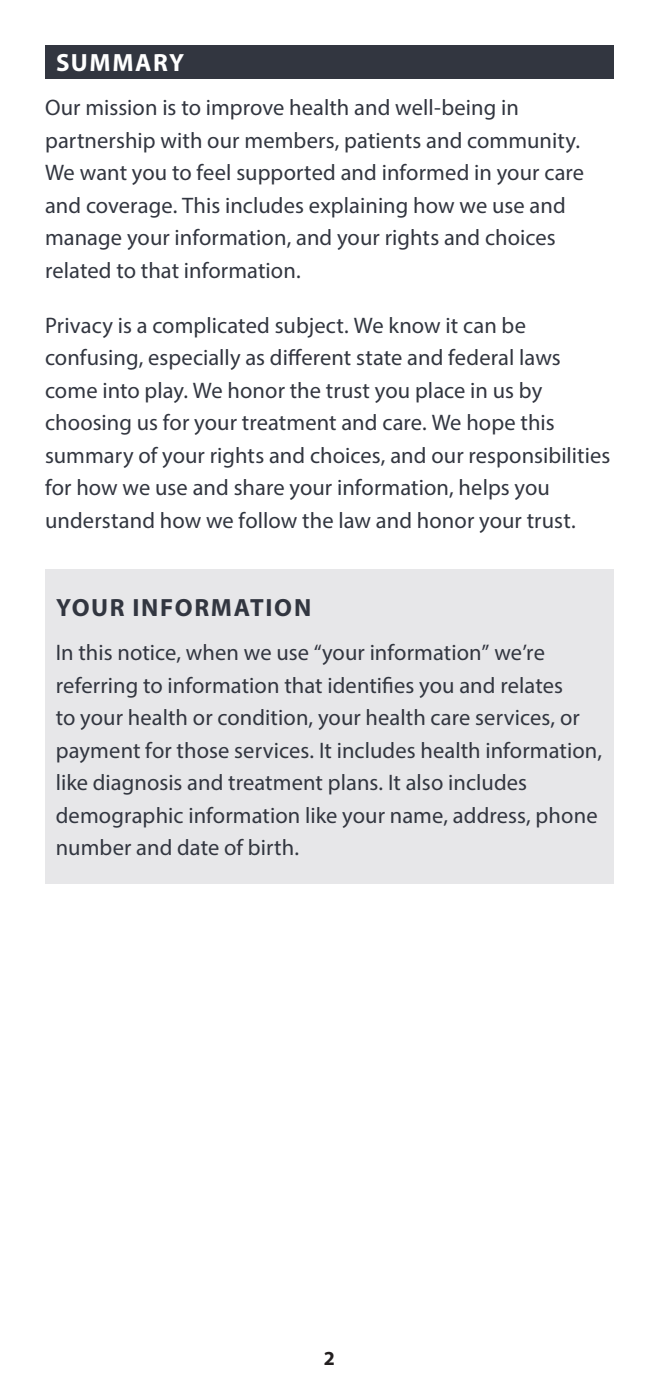
<style>
.page{position:relative;width:659px;height:1395px;background:#fff}
.page>*{position:absolute;margin:0;border:0;box-sizing:border-box;transform-origin:0 0}
.Head{font:700 25px "Myriad Pro";letter-spacing:.065em;color:#323640}
.Head-2{font:700 25px "Myriad Pro";letter-spacing:.06em;color:#fff}
.Body{font:22.5px/32.5px "Myriad Pro";letter-spacing:.005em;color:#323640}
.Body-2{font:700 20px "Myriad Pro";color:#231f20}
</style>
<div class="page">
<div style="left:45px;top:569px;width:569px;height:315px;background:#e7e7e9"></div>
<div style="left:45px;top:45px;width:569px;height:34px;background:#323640"></div>
<p class="Head-2" style="left:56px;top:47px;width:130px">SUMMARY</p>
<p class="Body" style="left:45px;top:91px;width:541px">Our mission is to improve health and well-being in partnership with our members, patients and community.<br>We want you to feel supported and informed in your care and coverage. This includes explaining how we use and manage your information, and your rights and choices related to that information.</p>
<p class="Body" style="left:45px;top:308px;width:567px">Privacy is a complicated subject. We know it can be confusing, especially as different state and federal laws come into play. We honor the trust you place in us by choosing us for your treatment and care. We hope this summary of your rights and choices, and our responsibilities for how we use and share your information, helps you understand how we follow the law and honor your trust.</p>
<p class="Head" style="left:56px;top:592px;width:257px">YOUR INFORMATION</p>
<p class="Body" style="left:56px;top:636px;width:548px">In this notice, when we use “your information” we’re referring to information that identifies you and relates<br>to your health or condition, your health care services, or payment for those services. It includes health information, like diagnosis and treatment plans. It also includes demographic information like your name, address, phone number and date of birth.</p>
<p class="Body-2" style="left:324px;top:1345px;width:13px">2</p>
</div>
